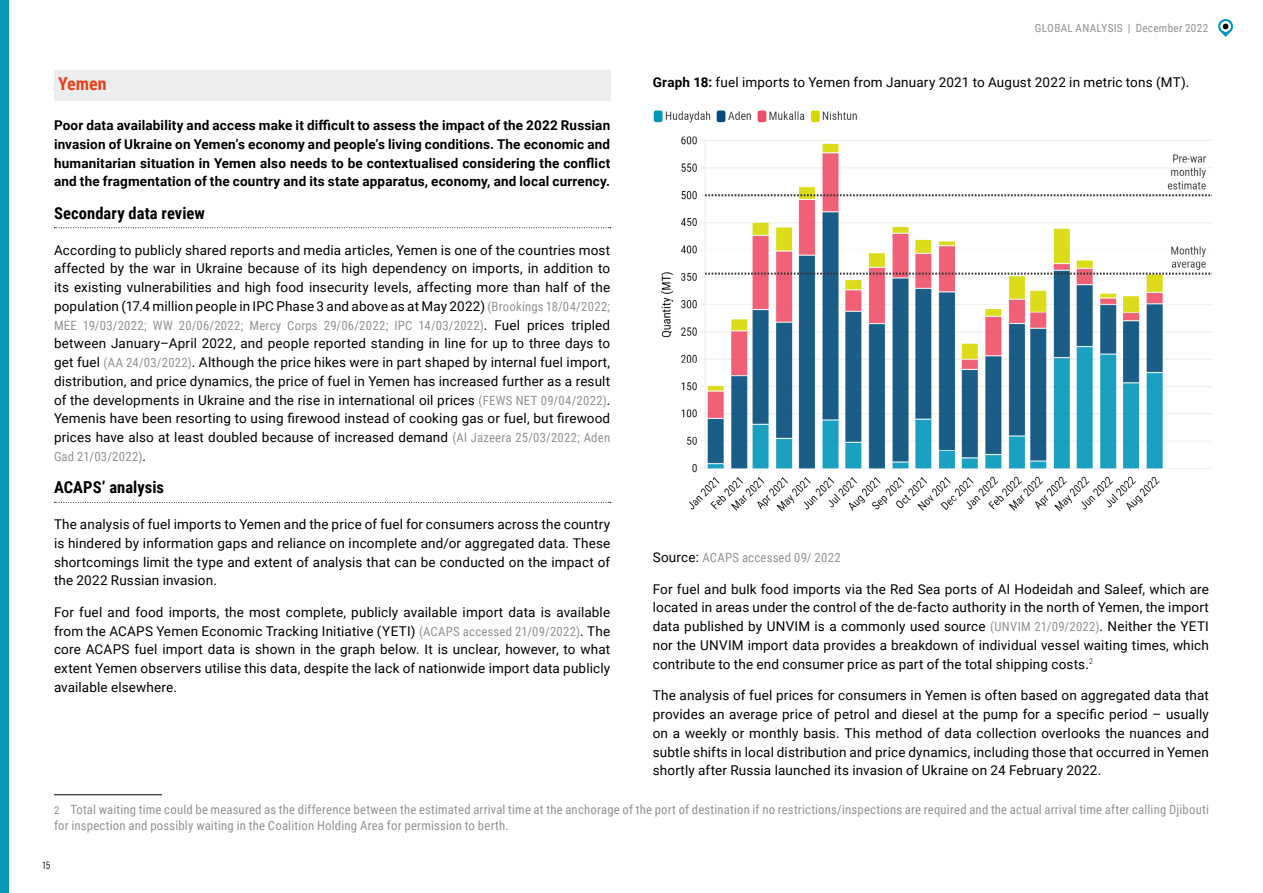
<style>
.page{position:relative;width:1263px;height:893px;background:#fff}
.page>*{position:absolute;margin:0;border:0;box-sizing:border-box;transform-origin:0 0}
.t1{font:700 18px "Roboto Condensed";color:#e7411d}
.t2{font:700 16.5px "Roboto Condensed";letter-spacing:.005em;color:#000}
.t3{font:13.5px/18.8px "Roboto";letter-spacing:.01em;color:#000;text-align:justify}
.t4{font:700 13.5px/18.8px "Roboto";letter-spacing:.015em;color:#000;text-align:justify}
.t5{font:12.75px/15.3px "Roboto Condensed";letter-spacing:.015em;color:#929292}
.t6{font:11.25px "Roboto Condensed";letter-spacing:.025em;color:#929292}
.t7{font:10.5px "Bebas Neue Pro Middle";color:#000}
.s1{font-family:"Roboto Condensed";font-size:12.75px;color:#929292}
.s2{font-family:"Roboto";font-size:13.5px;color:#000}
.s3{font-weight:700}
.s4{font-weight:300;font-size:10.5px;color:#575756}
</style>
<div class="page">
<svg style="left:1218px;top:19px;width:15px;height:18px"></svg>
<div style="left:0;top:0;width:9px;height:893px;background:#0c96ba"></div>
<div style="left:54px;top:70px;width:556px;height:31px;background:#ededed"></div>
<svg style="left:54px;top:227px;width:557px;height:1px"></svg>
<svg style="left:54px;top:502px;width:557px;height:1px"></svg>
<hr style="left:54px;top:794px;width:108px;height:1px;background:#000">
<img style="left:653px;top:110px;width:560px;height:402px">
<h1 class="t1" style="left:58px;top:71px;width:50px">Yemen</h1>
<p class="t4" style="left:54px;top:115px;width:558px">Poor data availability and access make it difficult to assess the impact of the 2022 Russian invasion of Ukraine on Yemen’s economy and people’s living conditions. The economic and humanitarian situation in Yemen also needs to be contextualised considering the conflict and the fragmentation of the country and its state apparatus, economy, and local currency.</p>
<p class="t2" style="left:54px;top:201px;width:152px">Secondary data review</p>
<p class="t3" style="left:54px;top:240px;width:558px">According to publicly shared reports and media articles, Yemen is one of the countries most affected by the war in Ukraine because of its high dependency on imports, in addition to its existing vulnerabilities and high food insecurity levels, affecting more than half of the population (17.4 million people in IPC Phase 3 and above as at May 2022) <span class="s1">(Brookings 18/04/2022;</span></p>
<p class="t5" style="left:54px;top:317px;width:558px">MEE 19/03/2022; WW 20/06/2022; Mercy Corps 29/06/2022; IPC 14/03/2022)<span class="s2">. Fuel prices tripled</span></p>
<p class="t3" style="left:54px;top:334px;width:558px">between January–April 2022, and people reported standing in line for up to three days to get fuel <span class="s1">(AA 24/03/2022)</span>. Although the price hikes were in part shaped by internal fuel import, distribution, and price dynamics, the price of fuel in Yemen has increased further as a result of the developments in Ukraine and the rise in international oil prices <span class="s1">(FEWS NET 09/04/2022)</span>.<br>Yemenis have been resorting to using firewood instead of cooking gas or fuel, but firewood prices have also at least doubled because of increased demand <span class="s1">(Al Jazeera 25/03/2022; Aden</span></p>
<p class="t5" style="left:54px;top:448px;width:93px">Gad 21/03/2022)<span class="s2">.</span></p>
<p class="t2" style="left:54px;top:476px;width:112px">ACAPS’ analysis</p>
<p class="t3" style="left:54px;top:514px;width:558px">The analysis of fuel imports to Yemen and the price of fuel for consumers across the country is hindered by information gaps and reliance on incomplete and/or aggregated data. These shortcomings limit the type and extent of analysis that can be conducted on the impact of the 2022 Russian invasion.</p>
<p class="t3" style="left:54px;top:602px;width:558px">For fuel and food imports, the most complete, publicly available import data is available from the ACAPS Yemen Economic Tracking Initiative (YETI) <span class="s1">(ACAPS accessed 21/09/2022)</span>. The core ACAPS fuel import data is shown in the graph below. It is unclear, however, to what extent Yemen observers utilise this data, despite the lack of nationwide import data publicly available elsewhere.</p>
<p class="t6" style="left:1035px;top:20px;width:175px">GLOBAL ANALYSIS | December 2022</p>
<p class="t3" style="left:653px;top:72px;width:538px"><span class="s3">Graph 18:</span> fuel imports to Yemen from January 2021 to August 2022 in metric tons (MT).</p>
<p class="t5" style="left:653px;top:550px;width:189px"><span class="s2">Source:</span> ACAPS accessed 09/ 2022</p>
<p class="t3" style="left:653px;top:579px;width:558px">For fuel and bulk food imports via the Red Sea ports of Al Hodeidah and Saleef, which are located in areas under the control of the de-facto authority in the north of Yemen, the import data published by UNVIM is a commonly used source <span class="s1">(UNVIM 21/09/2022)</span>. Neither the YETI nor the UNVIM import data provides a breakdown of individual vessel waiting times, which contribute to the end consumer price as part of the total shipping costs.<sup>2</sup></p>
<p class="t3" style="left:653px;top:686px;width:558px">The analysis of fuel prices for consumers in Yemen is often based on aggregated data that provides an average price of petrol and diesel at the pump for a specific period – usually on a weekly or monthly basis. This method of data collection overlooks the nuances and subtle shifts in local distribution and price dynamics, including those that occurred in Yemen shortly after Russia launched its invasion of Ukraine on 24 February 2022.</p>
<p class="t5" style="left:54px;top:802px;width:1156px"><span class="s4">2</span> Total waiting time could be measured as the difference between the estimated arrival time at the anchorage of the port of destination if no restrictions/inspections are required and the actual arrival time after calling Djibouti for inspection and possibly waiting in the Coalition Holding Area for permission to berth.</p>
<p class="t7" style="left:43px;top:859px;width:9px">15</p>
</div>
